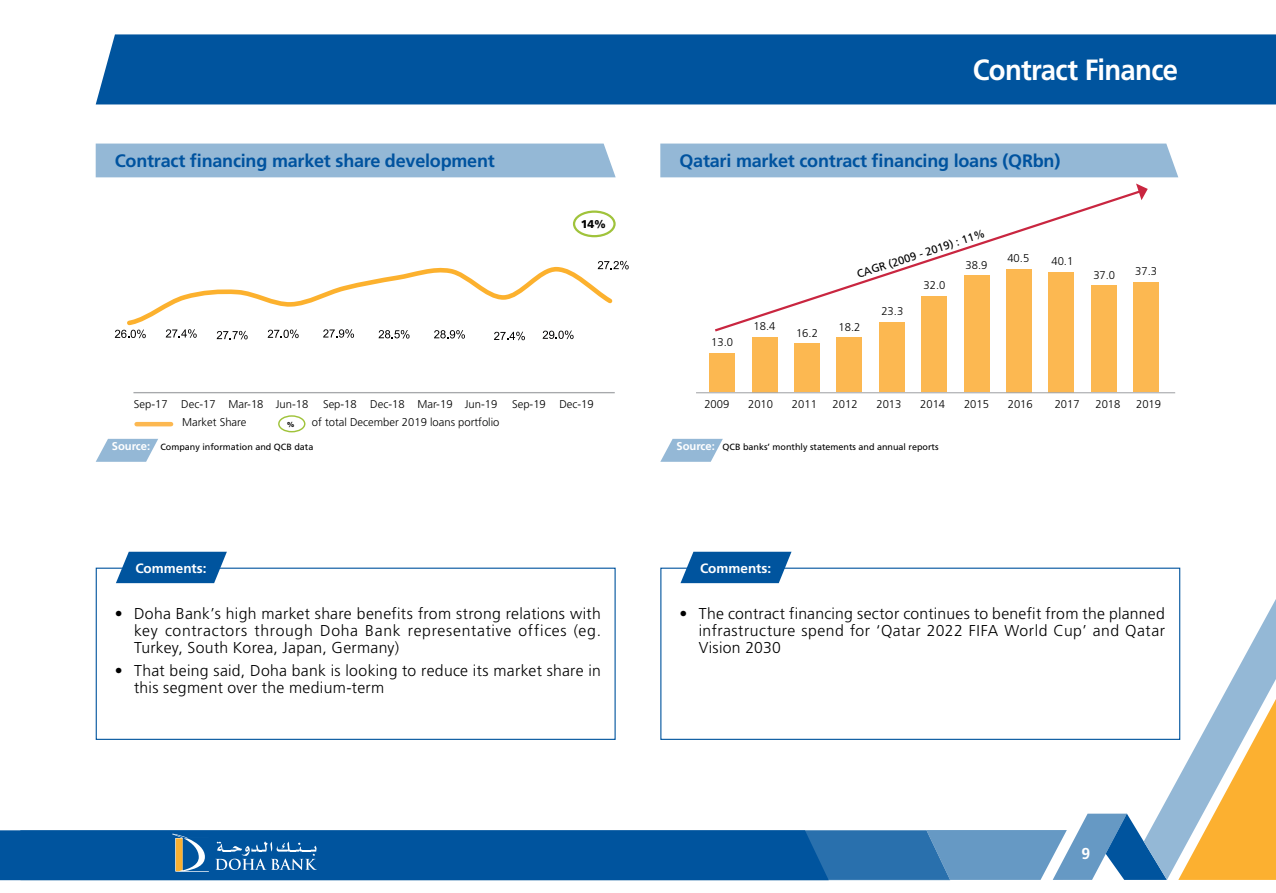
<style>
.page{position:relative;width:1276px;height:893px;background:#fff}
.page>*{position:absolute;margin:0;border:0;box-sizing:border-box;transform-origin:0 0}
.t1{font:700 29.25px "Frutiger";letter-spacing:-.025em;color:#fff;scale:.94 1}
.t2{font:700 18px "Frutiger";letter-spacing:-.01em;color:#00539f}
.t3{font:300 15.75px/16.9px "Frutiger";letter-spacing:.02em;color:#000;text-align:justify}
.t4{font:700 15.75px "Frutiger";color:#fff}
.t5{font:700 13.5px "Frutiger";color:#fff}
.t6{font:300 11.25px "Frutiger";color:#000}
.t7{font:11.25px "Frutiger";color:#000}
.t8{font:900 11.25px "Frutiger";color:#000}
.t9{font:9px "Frutiger";color:#000}
.t10{font:900 7.2px "Frutiger";color:#000}
.s1{font-weight:700;font-size:11.25px;color:#fff}
</style>
<div class="page">
<div style="left:950px;top:830px;width:102px;height:50px;background:#6699c4"></div>
<hr style="left:20px;top:880px;width:930px;height:1px;background:#6699c4">
<svg style="left:828px;top:830px;width:122px;height:50px;background:#3074af"></svg>
<svg style="left:1052px;top:599px;width:224px;height:281px"></svg>
<svg style="left:0;top:830px;width:828px;height:50px;background:#07589f"></svg>
<div style="left:1091px;top:286px;width:25px;height:106px;background:#fcb851"></div>
<div style="left:1133px;top:283px;width:26px;height:109px;background:#fcb851"></div>
<div style="left:1048px;top:272px;width:26px;height:120px;background:#fcb851"></div>
<div style="left:1006px;top:269px;width:25px;height:123px;background:#fcb851"></div>
<div style="left:964px;top:276px;width:25px;height:116px;background:#fcb851"></div>
<div style="left:921px;top:296px;width:26px;height:96px;background:#fcb851"></div>
<div style="left:879px;top:322px;width:25px;height:70px;background:#fcb851"></div>
<div style="left:836px;top:338px;width:26px;height:54px;background:#fcb851"></div>
<div style="left:794px;top:344px;width:25px;height:48px;background:#fcb851"></div>
<div style="left:752px;top:337px;width:25px;height:55px;background:#fcb851"></div>
<div style="left:709px;top:353px;width:26px;height:39px;background:#fcb851"></div>
<div style="left:96px;top:34px;width:1180px;height:70px;background:#00549e"></div>
<div style="left:660px;top:144px;width:518px;height:33px;background:#94b8d6"></div>
<div style="left:96px;top:144px;width:519px;height:33px;background:#94b8d6"></div>
<svg style="left:96px;top:439px;width:62px;height:23px"></svg>
<svg style="left:660px;top:439px;width:63px;height:23px"></svg>
<svg style="left:715px;top:191px;width:427px;height:142px"></svg>
<svg style="left:1136px;top:184px;width:11px;height:16px"></svg>
<hr style="left:696px;top:392px;width:479px;height:1px;background:#a7a9ac">
<div style="left:96px;top:568px;width:519px;height:172px;border:1px solid #00549e"></div>
<svg style="left:116px;top:552px;width:111px;height:31px;background:#1c67a8"></svg>
<div style="left:660px;top:568px;width:520px;height:172px;border:1px solid #00549e"></div>
<svg style="left:680px;top:552px;width:111px;height:31px;background:#1c67a8"></svg>
<hr style="left:133px;top:392px;width:482px;height:1px;background:#a7a9ac">
<div style="left:573px;top:210px;width:42px;height:27px;border:2px solid #a0c33b;border-radius:50%"></div>
<div style="left:278px;top:415px;width:27px;height:17px;border:1px solid #a0c33b;border-radius:50%"></div>
<hr style="left:137px;top:422px;width:34px;height:4px;background:#fcb851">
<svg style="left:115px;top:261px;width:513px;height:79px"></svg>
<h1 class="t1" style="left:972px;top:53px;width:220px">Contract Finance</h1>
<p class="t2" style="left:115px;top:150px;width:381px">Contract financing market share development</p>
<p class="t2" style="left:679px;top:150px;width:382px">Qatari market contract financing loans (QRbn)</p>
<p class="t8" style="left:580px;top:217px;width:27px">14%</p>
<p class="t6" style="left:711px;top:336px;width:23px">13.0</p>
<p class="t6" style="left:753px;top:320px;width:23px">18.4</p>
<p class="t6" style="left:796px;top:326px;width:23px">16.2</p>
<p class="t7" style="left:855px;top:268px;width:135px;rotate:-18deg">CAGR (2009 - 2019) : 11%</p>
<p class="t6" style="left:965px;top:258px;width:23px">38.9</p>
<p class="t6" style="left:838px;top:320px;width:23px">18.2</p>
<p class="t6" style="left:881px;top:305px;width:23px">23.3</p>
<p class="t6" style="left:923px;top:279px;width:23px">32.0</p>
<p class="t6" style="left:1007px;top:252px;width:23px">40.5</p>
<p class="t6" style="left:1051px;top:255px;width:23px">40.1</p>
<p class="t6" style="left:1093px;top:268px;width:23px">37.0</p>
<p class="t6" style="left:1135px;top:265px;width:23px">37.3</p>
<p class="t6" style="left:134px;top:398px;width:176px">Sep-17 Dec-17 Mar-18 Jun-18</p>
<p class="t6" style="left:323px;top:398px;width:176px">Sep-18 Dec-18 Mar-19 Jun-19</p>
<p class="t6" style="left:512px;top:398px;width:83px">Sep-19 Dec-19</p>
<p class="t6" style="left:182px;top:416px;width:66px">Market Share</p>
<p class="t10" style="left:287px;top:420px;width:9px">%</p>
<p class="t6" style="left:312px;top:416px;width:189px">of total December 2019 loans portfolio</p>
<p class="t6" style="left:704px;top:398px;width:27px">2009</p>
<p class="t6" style="left:748px;top:398px;width:27px">2010</p>
<p class="t6" style="left:792px;top:398px;width:27px">2011</p>
<p class="t6" style="left:832px;top:398px;width:27px">2012</p>
<p class="t6" style="left:876px;top:398px;width:27px">2013</p>
<p class="t6" style="left:920px;top:398px;width:27px">2014</p>
<p class="t6" style="left:964px;top:398px;width:27px">2015</p>
<p class="t6" style="left:1007px;top:398px;width:27px">2016</p>
<p class="t6" style="left:1054px;top:398px;width:27px">2017</p>
<p class="t6" style="left:1095px;top:398px;width:27px">2018</p>
<p class="t6" style="left:1136px;top:398px;width:27px">2019</p>
<p class="t9" style="left:112px;top:441px;width:203px"><span class="s1">Source:</span> Company information and QCB data</p>
<p class="t9" style="left:676px;top:441px;width:264px"><span class="s1">Source:</span> QCB banks’ monthly statements and annual reports</p>
<p class="t5" style="left:135px;top:560px;width:73px">Comments:</p>
<p class="t3" style="left:134px;top:605px;width:468px;text-indent:-19px">• Doha Bank’s high market share benefits from strong relations with key contractors through Doha Bank representative offices (eg.<br>Turkey, South Korea, Japan, Germany)</p>
<p class="t3" style="left:134px;top:662px;width:468px;text-indent:-19px">• That being said, Doha bank is looking to reduce its market share in this segment over the medium-term</p>
<p class="t5" style="left:700px;top:560px;width:73px">Comments:</p>
<p class="t3" style="left:698px;top:605px;width:468px;text-indent:-19px">• The contract financing sector continues to benefit from the planned infrastructure spend for ‘Qatar 2022 FIFA World Cup’ and Qatar Vision 2030</p>
<p class="t4" style="left:1081px;top:844px;width:10px">9</p>
</div>
